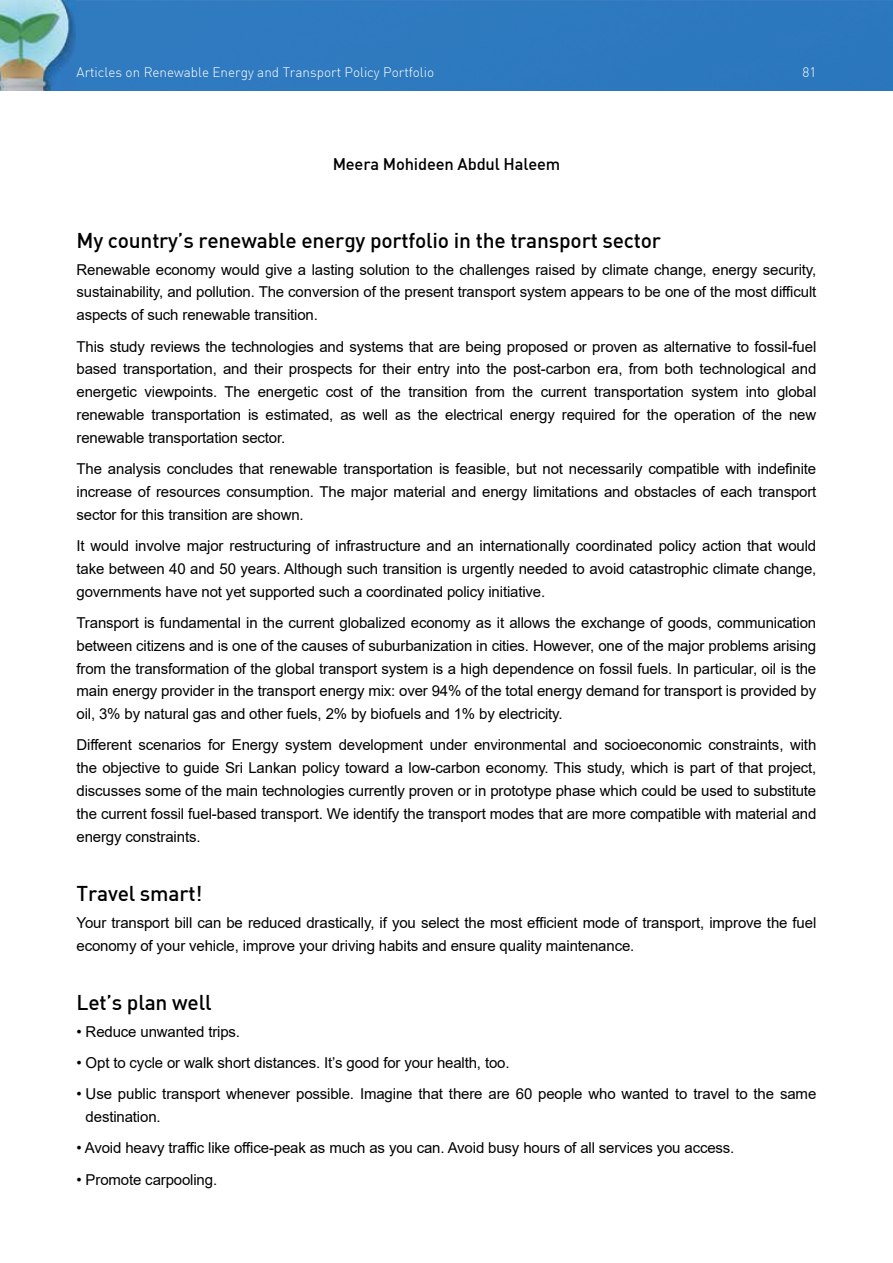
<style>
.page{position:relative;width:893px;height:1263px;background:#fff}
.page>*{position:absolute;margin:0;border:0;box-sizing:border-box;transform-origin:0 0}
.t1{font:21px "Dinmed";letter-spacing:-.01em;color:#000}
.t2{font:16.5px "Dinmed";letter-spacing:-.01em;color:#000}
.t3{font:15px/22.8px "Arial";letter-spacing:-.01em;color:#000;text-align:justify}
.t4{font:13.5px "Dinlig";color:#fff}
</style>
<div class="page">
<div style="left:75px;top:0;width:818px;height:90px;background:#2e7abf"></div>
<img style="left:0;top:0;width:75px;height:90px">
<p class="t4" style="left:77px;top:64px;width:359px">Articles on Renewable Energy and Transport Policy Portfolio</p>
<p class="t4" style="left:803px;top:64px;width:15px">81</p>
<p class="t2" style="left:333px;top:154px;width:229px">Meera Mohideen Abdul Haleem</p>
<h1 class="t1" style="left:77px;top:227px;width:586px">My country’s renewable energy portfolio in the transport sector</h1>
<p class="t3" style="left:77px;top:258px;width:741px">Renewable economy would give a lasting solution to the challenges raised by climate change, energy security, sustainability, and pollution. The conversion of the present transport system appears to be one of the most difficult aspects of such renewable transition.</p>
<p class="t3" style="left:77px;top:335px;width:741px">This study reviews the technologies and systems that are being proposed or proven as alternative to fossil-fuel based transportation, and their prospects for their entry into the post-carbon era, from both technological and energetic viewpoints. The energetic cost of the transition from the current transportation system into global renewable transportation is estimated, as well as the electrical energy required for the operation of the new renewable transportation sector.</p>
<p class="t3" style="left:77px;top:457px;width:741px">The analysis concludes that renewable transportation is feasible, but not necessarily compatible with indefinite increase of resources consumption. The major material and energy limitations and obstacles of each transport sector for this transition are shown.</p>
<p class="t3" style="left:77px;top:534px;width:741px">It would involve major restructuring of infrastructure and an internationally coordinated policy action that would take between 40 and 50 years. Although such transition is urgently needed to avoid catastrophic climate change, governments have not yet supported such a coordinated policy initiative.</p>
<p class="t3" style="left:77px;top:611px;width:741px">Transport is fundamental in the current globalized economy as it allows the exchange of goods, communication between citizens and is one of the causes of suburbanization in cities. However, one of the major problems arising from the transformation of the global transport system is a high dependence on fossil fuels. In particular, oil is the main energy provider in the transport energy mix: over 94% of the total energy demand for transport is provided by oil, 3% by natural gas and other fuels, 2% by biofuels and 1% by electricity.</p>
<p class="t3" style="left:77px;top:734px;width:741px">Different scenarios for Energy system development under environmental and socioeconomic constraints, with the objective to guide Sri Lankan policy toward a low-carbon economy. This study, which is part of that project, discusses some of the main technologies currently proven or in prototype phase which could be used to substitute the current fossil fuel-based transport. We identify the transport modes that are more compatible with material and energy constraints.</p>
<h1 class="t1" style="left:77px;top:880px;width:127px">Travel smart!</h1>
<p class="t3" style="left:77px;top:911px;width:741px">Your transport bill can be reduced drastically, if you select the most efficient mode of transport, improve the fuel economy of your vehicle, improve your driving habits and ensure quality maintenance.</p>
<h1 class="t1" style="left:77px;top:988px;width:136px">Let’s plan well</h1>
<p class="t3" style="left:77px;top:1020px;width:165px">• Reduce unwanted trips.</p>
<p class="t3" style="left:77px;top:1051px;width:435px">• Opt to cycle or walk short distances. It’s good for your health, too.</p>
<p class="t3" style="left:86px;top:1082px;width:732px;text-indent:-9px">• Use public transport whenever possible. Imagine that there are 60 people who wanted to travel to the same destination.</p>
<p class="t3" style="left:77px;top:1136px;width:659px">• Avoid heavy traffic like office-peak as much as you can. Avoid busy hours of all services you access.</p>
<p class="t3" style="left:77px;top:1168px;width:142px">• Promote carpooling.</p>
</div>
